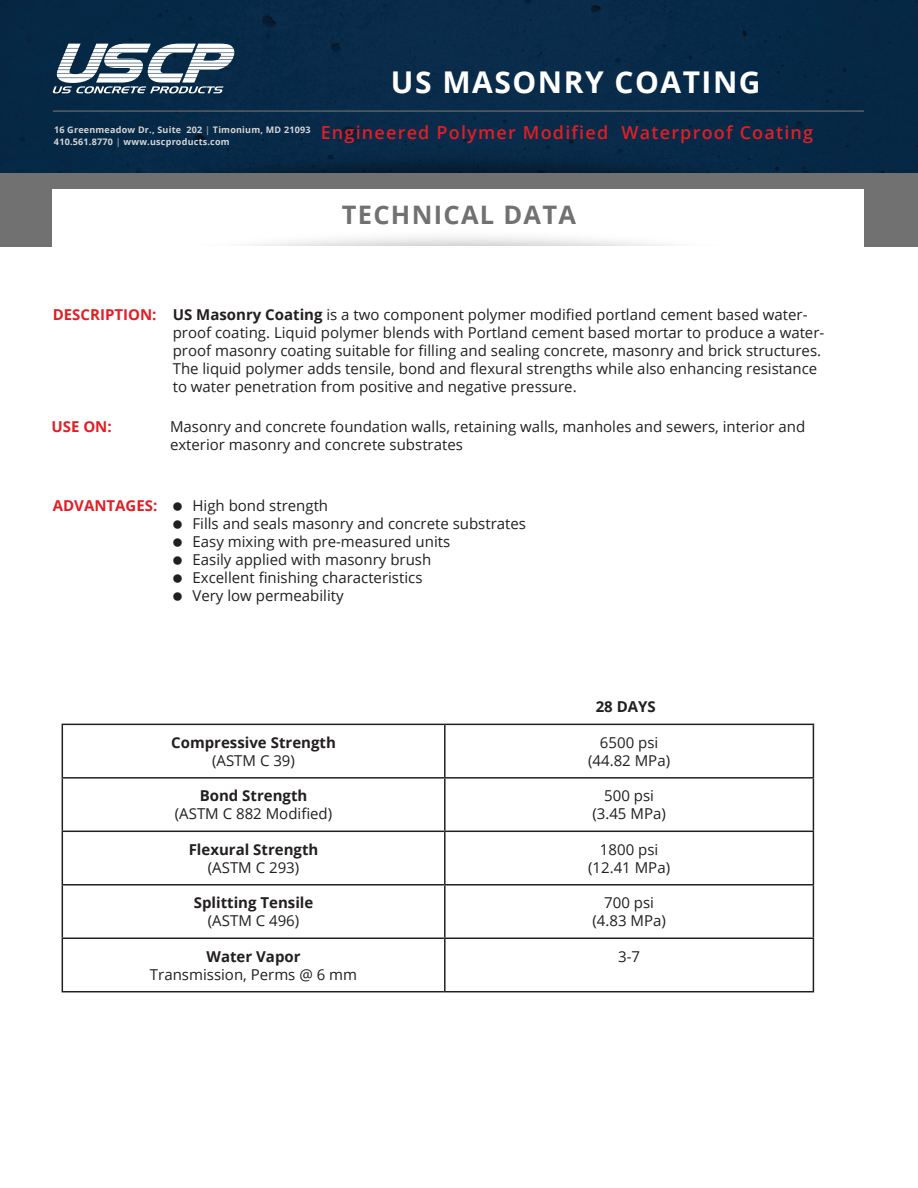
<style>
.page{position:relative;width:918px;height:1188px;background:#fff}
.page>*{position:absolute;margin:0;border:0;box-sizing:border-box;transform-origin:0 0}
.t1{font:700 30px "Open Sans";letter-spacing:.05em;color:#fff}
.t2{font:700 25.5px "Open Sans";letter-spacing:.05em;color:#727172}
.t3{font:600 18px "Open Sans";letter-spacing:.065em;color:#e11e25}
.t4{font:15px/18px "Open Sans";color:#231f20}
.t5{font:700 15px "Open Sans";color:#231f20}
.t6{font:700 15px "Open Sans";color:#e11e25}
.t7{font:700 9px/12px "Open Sans";letter-spacing:.025em;color:#d6d5d6}
.s1{color:#979798}
.s2{font-style:inherit}
.s3{font-weight:700}
</style>
<div class="page">
<div style="left:0;top:0;width:918px;height:173px;background:#072947"></div>
<img style="left:94px;top:109px;width:732px;height:64px">
<svg style="left:53px;top:44px;width:181px;height:49px"></svg>
<hr style="left:53px;top:111px;width:811px;height:1px;background:#727172">
<div style="left:0;top:173px;width:918px;height:74px;background:#727172"></div>
<div style="left:53px;top:189px;width:811px;height:64px;background:#fff"></div>
<hr style="left:62px;top:724px;width:383px;height:1px;background:#231f20">
<hr style="left:62px;top:725px;width:1px;height:52px;background:#231f20">
<hr style="left:445px;top:724px;width:369px;height:1px;background:#231f20">
<hr style="left:444px;top:725px;width:2px;height:52px;background:#231f20">
<hr style="left:813px;top:725px;width:1px;height:52px;background:#231f20">
<hr style="left:62px;top:777px;width:383px;height:2px;background:#231f20">
<hr style="left:62px;top:779px;width:1px;height:52px;background:#231f20">
<hr style="left:445px;top:777px;width:369px;height:2px;background:#231f20">
<hr style="left:444px;top:779px;width:2px;height:52px;background:#231f20">
<hr style="left:813px;top:779px;width:1px;height:52px;background:#231f20">
<hr style="left:62px;top:831px;width:383px;height:1px;background:#231f20">
<hr style="left:62px;top:832px;width:1px;height:52px;background:#231f20">
<hr style="left:445px;top:831px;width:369px;height:1px;background:#231f20">
<hr style="left:444px;top:832px;width:2px;height:52px;background:#231f20">
<hr style="left:813px;top:832px;width:1px;height:52px;background:#231f20">
<hr style="left:62px;top:884px;width:383px;height:2px;background:#231f20">
<hr style="left:62px;top:886px;width:1px;height:52px;background:#231f20">
<hr style="left:445px;top:884px;width:369px;height:2px;background:#231f20">
<hr style="left:444px;top:886px;width:2px;height:52px;background:#231f20">
<hr style="left:813px;top:886px;width:1px;height:52px;background:#231f20">
<hr style="left:62px;top:938px;width:383px;height:1px;background:#231f20">
<hr style="left:62px;top:939px;width:1px;height:52px;background:#231f20">
<hr style="left:445px;top:938px;width:369px;height:1px;background:#231f20">
<hr style="left:444px;top:939px;width:2px;height:52px;background:#231f20">
<hr style="left:813px;top:939px;width:1px;height:52px;background:#231f20">
<hr style="left:62px;top:991px;width:383px;height:1px;background:#231f20">
<hr style="left:445px;top:991px;width:369px;height:1px;background:#231f20">
<p class="t7" style="left:54px;top:124px;width:258px">16 Greenmeadow Dr., Suite 202 <span class="s1">|</span> Timonium, MD 21093<br>410.561.8770 <span class="s1">|</span> www.uscproducts.com</p>
<h1 class="t1" style="left:391px;top:61px;width:371px">US MASONRY COATING</h1>
<p class="t3" style="left:321px;top:119px;width:289px">Engineered Polymer <span class="s2">M</span>odified</p>
<p class="t3" style="left:622px;top:119px;width:193px">Waterproof Coating</p>
<p class="t2" style="left:342px;top:197px;width:236px">TECHNICAL DATA</p>
<p class="t6" style="left:53px;top:304px;width:105px">DESCRIPTION:</p>
<p class="t4" style="left:173px;top:305px;width:653px"><span class="s3">US Masonry Coating</span> is a two component polymer modified portland cement based water&shy;proof coating. Liquid polymer blends with Portland cement based mortar to produce a water&shy;proof masonry coating suitable for filling and sealing concrete, masonry and brick structures.<br>The liquid polymer adds tensile, bond and flexural strengths while also enhancing resistance to water penetration from positive and negative pressure.</p>
<p class="t6" style="left:51px;top:416px;width:62px">USE ON:</p>
<p class="t4" style="left:170px;top:417px;width:637px">Masonry and concrete foundation walls, retaining walls, manholes and sewers, interior and exterior masonry and concrete substrates</p>
<p class="t6" style="left:53px;top:495px;width:106px">ADVANTAGES:</p>
<p class="t4" style="left:193px;top:497px;width:137px">High bond strength</p>
<p class="t4" style="left:193px;top:515px;width:335px">Fills and seals masonry and concrete substrates</p>
<p class="t4" style="left:193px;top:533px;width:259px">Easy mixing with pre-measured units</p>
<p class="t4" style="left:193px;top:551px;width:240px">Easily applied with masonry brush</p>
<p class="t4" style="left:193px;top:569px;width:231px">Excellent finishing characteristics</p>
<p class="t4" style="left:193px;top:587px;width:153px">Very low permeability</p>
<p class="t5" style="left:596px;top:696px;width:62px">28 DAYS</p>
<p class="t5" style="left:171px;top:732px;width:166px">Compressive Strength</p>
<p class="t4" style="left:212px;top:751px;width:84px">(ASTM C 39)</p>
<p class="t4" style="left:600px;top:733px;width:60px">6500 psi</p>
<p class="t4" style="left:588px;top:751px;width:84px">(44.82 MPa)</p>
<p class="t5" style="left:200px;top:785px;width:109px">Bond Strength</p>
<p class="t4" style="left:175px;top:804px;width:159px">(ASTM C 882 Modified)</p>
<p class="t4" style="left:604px;top:786px;width:51px">500 psi</p>
<p class="t4" style="left:592px;top:804px;width:75px">(3.45 MPa)</p>
<p class="t5" style="left:189px;top:839px;width:131px">Flexural Strength</p>
<p class="t4" style="left:208px;top:858px;width:93px">(ASTM C 293)</p>
<p class="t4" style="left:600px;top:840px;width:60px">1800 psi</p>
<p class="t4" style="left:588px;top:858px;width:84px">(12.41 MPa)</p>
<p class="t5" style="left:194px;top:892px;width:121px">Splitting Tensile</p>
<p class="t4" style="left:208px;top:911px;width:93px">(ASTM C 496)</p>
<p class="t4" style="left:604px;top:893px;width:51px">700 psi</p>
<p class="t4" style="left:592px;top:911px;width:75px">(4.83 MPa)</p>
<p class="t5" style="left:207px;top:946px;width:96px">Water Vapor</p>
<p class="t4" style="left:150px;top:965px;width:209px">Transmission, Perms @ 6 mm</p>
<p class="t4" style="left:618px;top:947px;width:23px">3-7</p>
</div>
